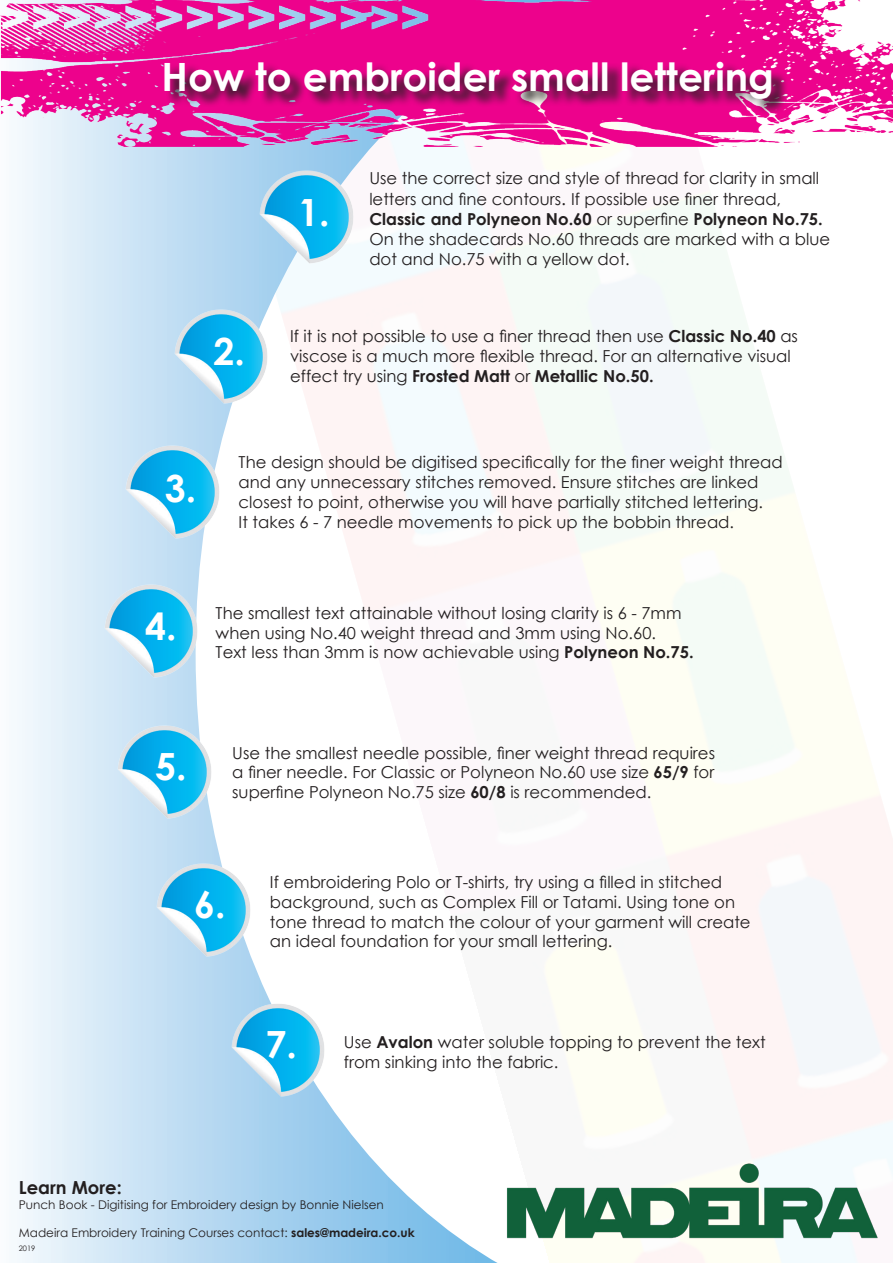
<style>
.page{position:relative;width:893px;height:1263px;background:#fff}
.page>*{position:absolute;margin:0;border:0;box-sizing:border-box;transform-origin:0 0}
.t1{font:700 39px "Century Gothic";color:#fff}
.t2{font:700 37.5px "Century Gothic";color:#fff}
.t3{font:700 18px "Century Gothic";color:#231f20}
.t4{font:16.5px/19.8px "Century Gothic";color:#231f20}
.t5{font:700 16.5px "Century Gothic";color:#231f20}
.t6{font:12px "Century Gothic";color:#231f20}
.t7{font:7.5px "Century Gothic";color:#231f20}
.s1{font-size:18px}
.s2{font-weight:400}
.s3{font-weight:700}
</style>
<div class="page">
<svg style="left:17px;top:146px;width:179px;height:1117px;background:#d9eaf7"></svg>
<img style="left:196px;top:146px;width:697px;height:1117px">
<img style="left:259px;top:169px;width:95px;height:96px">
<img style="left:173px;top:309px;width:96px;height:95px">
<img style="left:125px;top:444px;width:95px;height:95px">
<img style="left:103px;top:584px;width:96px;height:95px">
<img style="left:117px;top:724px;width:95px;height:95px">
<img style="left:156px;top:862px;width:95px;height:96px">
<img style="left:230px;top:1002px;width:96px;height:96px">
<img style="left:0;top:0;width:893px;height:146px">
<svg style="left:166px;top:63px;width:622px;height:53px;background:#c00f78"></svg>
<img style="left:468px;top:1130px;width:425px;height:110px">
<p class="t1" style="left:162px;top:47px;width:614px">How to embroider small lettering</p>
<p class="t2" style="left:298px;top:184px;width:33px">1.</p>
<p class="t4" style="left:369px;top:167px;width:451px;line-height:21.6px">Use the correct size and style of thread for clarity in small letters and fine contours<span class="s1">.</span> If possible use finer thread,</p>
<p class="t5" style="left:369px;top:207px;width:455px">Classic and Polyneon No.60 <span class="s2">or superfine</span> Polyneon No.75.</p>
<p class="t4" style="left:369px;top:229px;width:462px">On the shadecards No.60 threads are marked with a blue dot and No.75 with a yellow dot.</p>
<p class="t2" style="left:214px;top:322px;width:33px">2.</p>
<p class="t4" style="left:290px;top:326px;width:509px">If it is not possible to use a finer thread then use <span class="s3">Classic No.40</span> as viscose is a much more flexible thread. For an alternative visual effect try using <span class="s3">Frosted Matt</span> or <span class="s3">Metallic No.50.</span></p>
<p class="t2" style="left:165px;top:460px;width:33px">3.</p>
<p class="t4" style="left:239px;top:452px;width:545px">The design should be digitised specifically for the finer weight thread and any unnecessary stitches removed. Ensure stitches are linked closest to point, otherwise you will have partially stitched lettering.</p>
<p class="t4" style="left:239px;top:511px;width:497px">It takes 6 - 7 needle movements to pick up the bobbin thread.</p>
<p class="t2" style="left:145px;top:598px;width:33px">4.</p>
<p class="t4" style="left:216px;top:603px;width:467px">The smallest text attainable without losing clarity is 6 - 7mm when using No.40 weight thread and 3mm using No.60.</p>
<p class="t4" style="left:216px;top:642px;width:480px">Text less than 3mm is now achievable using <span class="s3">Polyneon No.75.</span></p>
<p class="t2" style="left:155px;top:738px;width:33px">5.</p>
<p class="t4" style="left:232px;top:742px;width:484px;text-align:justify">Use the smallest needle possible, finer weight thread requires a finer needle. For Classic or Polyneon No.60 use size <span class="s3">65/9</span> for superfine Polyneon No.75 size <span class="s3">60/8</span> is recommended.</p>
<p class="t2" style="left:194px;top:876px;width:33px">6.</p>
<p class="t4" style="left:270px;top:872px;width:482px">If embroidering Polo or T-shirts, try using a filled in stitched background, such as Complex Fill or Tatami. Using tone on tone thread to match the colour of your garment will create an ideal foundation for your small lettering.</p>
<p class="t2" style="left:266px;top:1016px;width:33px">7.</p>
<p class="t4" style="left:344px;top:1032px;width:423px">Use <span class="s3">Avalon</span> water soluble topping to prevent the text from sinking into the fabric.</p>
<p class="t3" style="left:19px;top:1174px;width:104px">Learn More:</p>
<p class="t6" style="left:19px;top:1196px;width:367px">Punch Book - Digitising for Embroidery design by Bonnie Nielsen</p>
<p class="t6" style="left:19px;top:1224px;width:397px">Madeira Embroidery Training Courses contact: <span class="s3">sales@madeira.co.uk</span></p>
<p class="t7" style="left:19px;top:1243px;width:18px">2019</p>
</div>
